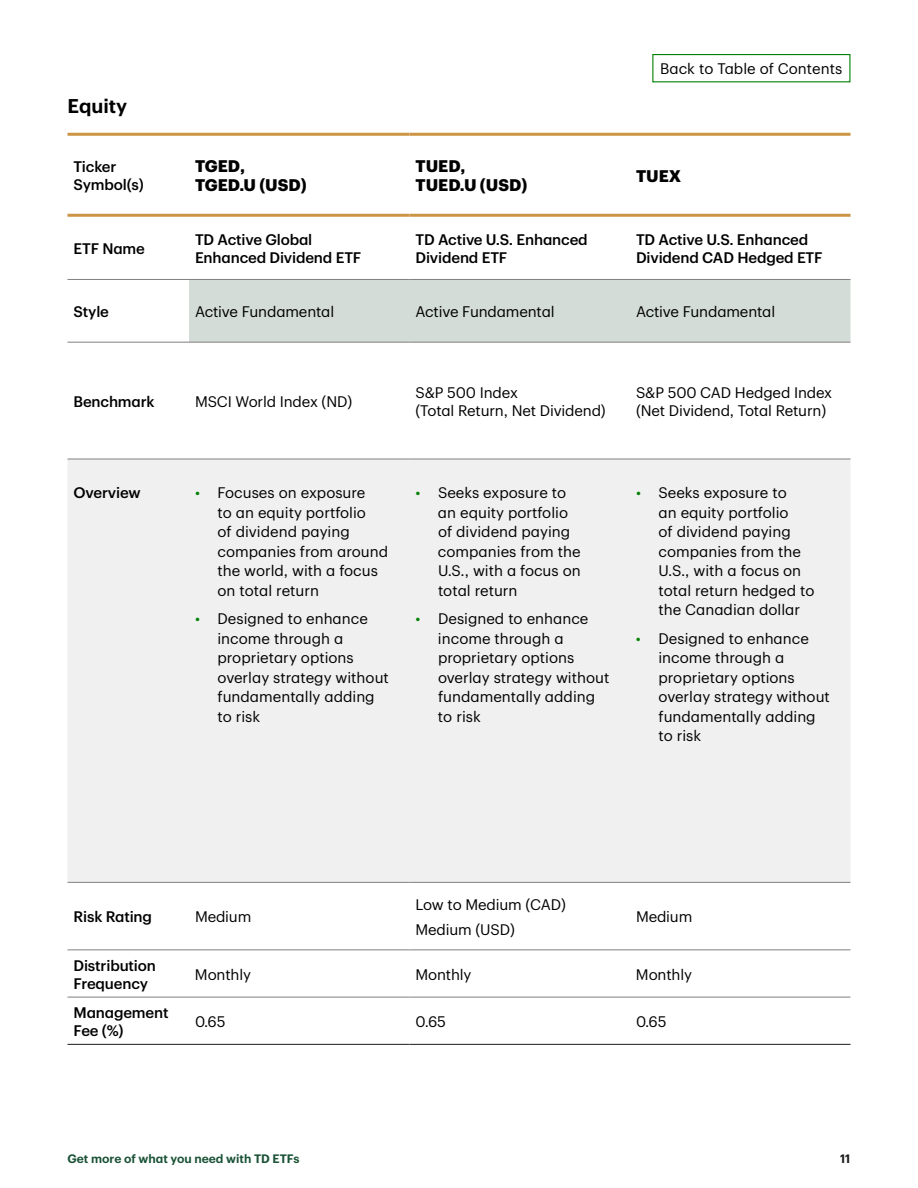
<style>
.page{position:relative;width:918px;height:1188px;background:#fff}
.page>*{position:absolute;margin:0;border:0;box-sizing:border-box;transform-origin:0 0}
.t1{font:600 19.5px "TD Graphik";color:#000}
.t2{font:700 16.5px/19.5px "TD Graphik";color:#000}
.t3{font:15px/19.5px "TD Graphik";color:#000}
.t4{font:500 15px/18px "TD Graphik";letter-spacing:-.01em;color:#000}
.t5{font:600 12px "TD Graphik";color:#1a5236}
.t6{font:600 12px "TD Graphik";color:#1c1c1c}
.s1{color:#038203}
</style>
<div class="page">
<div style="left:189px;top:280px;width:661px;height:62px;background:#d3dcd7"></div>
<div style="left:68px;top:460px;width:782px;height:422px;background:#f0f0f0"></div>
<hr style="left:68px;top:133px;width:121px;height:3px;background:#cb9545">
<hr style="left:189px;top:133px;width:221px;height:3px;background:#cb9545">
<hr style="left:410px;top:133px;width:220px;height:3px;background:#cb9545">
<hr style="left:630px;top:133px;width:220px;height:3px;background:#cb9545">
<hr style="left:189px;top:882px;width:221px;height:1px;background:#808080">
<hr style="left:410px;top:882px;width:220px;height:1px;background:#808080">
<hr style="left:630px;top:882px;width:220px;height:1px;background:#808080">
<hr style="left:68px;top:214px;width:121px;height:3px;background:#cb9545">
<hr style="left:189px;top:214px;width:221px;height:3px;background:#cb9545">
<hr style="left:410px;top:214px;width:220px;height:3px;background:#cb9545">
<hr style="left:630px;top:214px;width:220px;height:3px;background:#cb9545">
<hr style="left:630px;top:279px;width:220px;height:1px;background:#808080">
<hr style="left:68px;top:342px;width:121px;height:1px;background:#808080">
<hr style="left:189px;top:342px;width:221px;height:1px;background:#808080">
<hr style="left:410px;top:342px;width:220px;height:1px;background:#808080">
<hr style="left:630px;top:342px;width:220px;height:1px;background:#808080">
<hr style="left:410px;top:459px;width:220px;height:1px;background:#808080">
<hr style="left:630px;top:459px;width:220px;height:1px;background:#808080">
<hr style="left:189px;top:279px;width:221px;height:1px;background:#808080">
<hr style="left:410px;top:279px;width:220px;height:1px;background:#808080">
<hr style="left:410px;top:950px;width:220px;height:1px;background:#808080">
<hr style="left:630px;top:950px;width:220px;height:1px;background:#808080">
<hr style="left:68px;top:459px;width:121px;height:1px;background:#808080">
<hr style="left:189px;top:459px;width:221px;height:1px;background:#808080">
<hr style="left:68px;top:882px;width:121px;height:1px;background:#808080">
<hr style="left:68px;top:950px;width:121px;height:1px;background:#808080">
<hr style="left:189px;top:950px;width:221px;height:1px;background:#808080">
<hr style="left:68px;top:279px;width:121px;height:1px;background:#808080">
<hr style="left:68px;top:997px;width:121px;height:1px;background:#808080">
<hr style="left:189px;top:997px;width:221px;height:1px;background:#808080">
<hr style="left:410px;top:997px;width:220px;height:1px;background:#808080">
<hr style="left:630px;top:997px;width:220px;height:1px;background:#808080">
<hr style="left:68px;top:1044px;width:121px;height:1px;background:#1a1a1a">
<hr style="left:189px;top:1044px;width:221px;height:1px;background:#1a1a1a">
<hr style="left:410px;top:1044px;width:220px;height:1px;background:#1a1a1a">
<hr style="left:630px;top:1044px;width:220px;height:1px;background:#1a1a1a">
<div style="left:652px;top:54px;width:198px;height:28px;border:1px solid #038203"></div>
<h1 class="t1" style="left:68px;top:91px;width:61px">Equity</h1>
<p class="t3" style="left:660px;top:58px;width:184px">Back to Table of Contents</p>
<p class="t4" style="left:74px;top:156px;width:72px">Ticker<br>Symbol(s)</p>
<p class="t2" style="left:195px;top:155px;width:113px">TGED,<br>TGED.U (USD)</p>
<p class="t2" style="left:416px;top:155px;width:113px">TUED,<br>TUED.U (USD)</p>
<p class="t2" style="left:636px;top:165px;width:47px">TUEX</p>
<p class="t4" style="left:74px;top:239px;width:73px">ETF Name</p>
<p class="t4" style="left:195px;top:230px;width:168px">TD Active Global<br>Enhanced Dividend ETF</p>
<p class="t4" style="left:416px;top:230px;width:174px">TD Active U.S. Enhanced<br>Dividend ETF</p>
<p class="t4" style="left:636px;top:230px;width:188px">TD Active U.S. Enhanced<br>Dividend CAD Hedged ETF</p>
<p class="t4" style="left:74px;top:301px;width:37px">Style</p>
<p class="t3" style="left:195px;top:301px;width:141px">Active Fundamental</p>
<p class="t3" style="left:416px;top:301px;width:141px">Active Fundamental</p>
<p class="t3" style="left:636px;top:301px;width:141px">Active Fundamental</p>
<p class="t4" style="left:74px;top:391px;width:83px">Benchmark</p>
<p class="t3" style="left:195px;top:390px;width:159px">MSCI World Index (ND)</p>
<p class="t3" style="left:415px;top:382px;width:192px;line-height:18px">S&amp;P 500 Index<br>(Total Return, Net Dividend)</p>
<p class="t3" style="left:636px;top:382px;width:198px;line-height:18px">S&amp;P 500 CAD Hedged Index (Net Dividend, Total Return)</p>
<p class="t4" style="left:74px;top:483px;width:69px">Overview</p>
<p class="t3" style="left:218px;top:482px;width:172px;text-indent:-22px"><span class="s1">•</span> Focuses on exposure<br>to an equity portfolio<br>of dividend paying companies from around the world, with a focus on total return</p>
<p class="t3" style="left:218px;top:608px;width:173px;text-indent:-22px"><span class="s1">•</span> Designed to enhance income through a proprietary options overlay strategy without fundamentally adding to risk</p>
<p class="t3" style="left:438px;top:482px;width:144px;text-indent:-22px"><span class="s1">•</span> Seeks exposure to an equity portfolio of dividend paying companies from the<br>U.S., with a focus on total return</p>
<p class="t3" style="left:438px;top:608px;width:173px;text-indent:-22px"><span class="s1">•</span> Designed to enhance income through a proprietary options overlay strategy without fundamentally adding to risk</p>
<p class="t3" style="left:658px;top:482px;width:158px;text-indent:-22px"><span class="s1">•</span> Seeks exposure to<br>an equity portfolio<br>of dividend paying companies from the<br>U.S., with a focus on total return hedged to the Canadian dollar</p>
<p class="t3" style="left:658px;top:627px;width:173px;text-indent:-23px"><span class="s1">•</span> Designed to enhance income through a proprietary options overlay strategy without fundamentally adding to risk</p>
<p class="t4" style="left:74px;top:907px;width:80px">Risk Rating</p>
<p class="t3" style="left:195px;top:906px;width:58px">Medium</p>
<p class="t3" style="left:416px;top:891px;width:152px;line-height:24.8px">Low to Medium (CAD)<br>Medium (USD)</p>
<p class="t3" style="left:636px;top:906px;width:58px">Medium</p>
<p class="t4" style="left:74px;top:955px;width:84px">Distribution<br>Frequency</p>
<p class="t3" style="left:195px;top:963px;width:58px">Monthly</p>
<p class="t3" style="left:415px;top:963px;width:58px">Monthly</p>
<p class="t3" style="left:636px;top:963px;width:58px">Monthly</p>
<p class="t4" style="left:74px;top:1002px;width:97px">Management<br>Fee (%)</p>
<p class="t3" style="left:195px;top:1010px;width:32px">0.65</p>
<p class="t3" style="left:416px;top:1010px;width:32px">0.65</p>
<p class="t3" style="left:636px;top:1010px;width:32px">0.65</p>
<p class="t5" style="left:68px;top:1150px;width:234px">Get more of what you need with TD ETFs</p>
<p class="t6" style="left:840px;top:1150px;width:12px">11</p>
</div>
